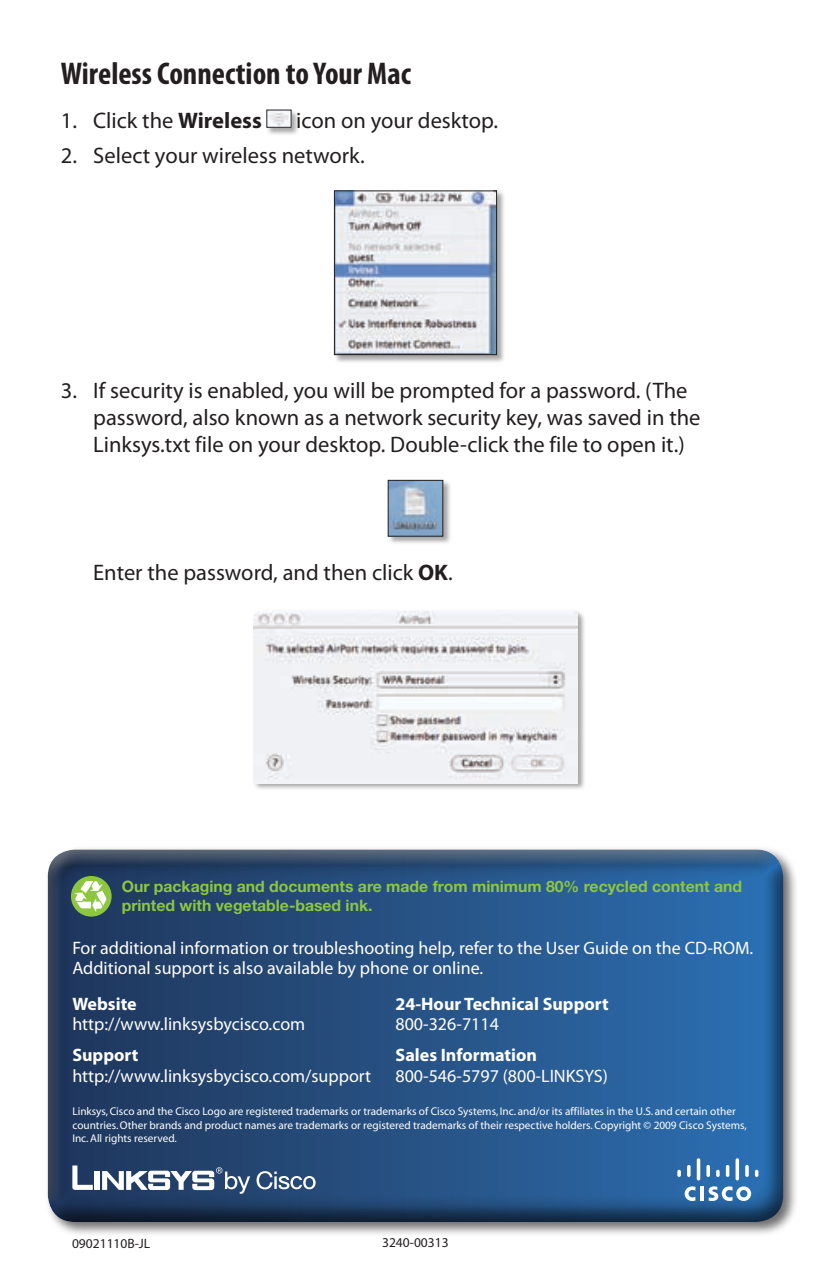
<style>
.page{position:relative;width:831px;height:1276px;background:#fff}
.page>*{position:absolute;margin:0;border:0;box-sizing:border-box;transform-origin:0 0}
.t1{font:700 condensed 31.5px "Myriad Pro";color:#231f20}
.t2{font:22.5px/27px "Myriad Pro";color:#231f20}
.t3{font:18px/20.2px "Myriad Pro";color:#fff}
.t4{font:700 18px "Myriad Pro";color:#fff}
.t5{font:700 15.75px/18.9px "Helvetica Neue";color:#8dc73f}
.t6{font:13.5px "Myriad Pro";color:#231f20}
.t7{font:11.25px/13.5px "Myriad";color:#fff}
.s1{font-weight:700}
</style>
<div class="page">
<div style="left:44px;top:846px;width:754px;height:390px;background:#231f20;opacity:.65"></div>
<div style="left:46px;top:848px;width:738px;height:363px;background:#fff;opacity:.75"></div>
<div style="left:46px;top:857px;width:738px;height:366px;background:#231f20;opacity:.75"></div>
<svg style="left:256px;top:1171px;width:59px;height:18px"></svg>
<div style="left:95px;top:1171px;width:5px;height:19px;background:#fff"></div>
<svg style="left:72px;top:1165px;width:21px;height:25px"></svg>
<svg style="left:102px;top:1167px;width:148px;height:27px"></svg>
<hr style="left:700px;top:1186px;width:3px;height:15px;background:#fff">
<svg style="left:684px;top:1186px;width:11px;height:15px"></svg>
<svg style="left:708px;top:1186px;width:42px;height:15px"></svg>
<svg style="left:677px;top:1170px;width:3px;height:7px"></svg>
<svg style="left:686px;top:1165px;width:4px;height:12px"></svg>
<svg style="left:696px;top:1158px;width:4px;height:22px"></svg>
<svg style="left:706px;top:1165px;width:3px;height:12px"></svg>
<svg style="left:716px;top:1170px;width:3px;height:7px"></svg>
<svg style="left:725px;top:1165px;width:4px;height:12px"></svg>
<hr style="left:735px;top:1158px;width:3px;height:22px;background:#fff;border-radius:2px">
<svg style="left:745px;top:1165px;width:3px;height:12px"></svg>
<svg style="left:754px;top:1170px;width:4px;height:7px"></svg>
<div style="left:71px;top:876px;width:41px;height:40px;background:#8dc73f;border-radius:50%"></div>
<svg style="left:74px;top:881px;width:33px;height:31px"></svg>
<div style="left:266px;top:109px;width:34px;height:27px;background:#231f20;opacity:.4"></div>
<img style="left:268px;top:112px;width:21px;height:14px">
<div style="left:266px;top:110px;width:25px;height:18px;border:1px solid #231f20"></div>
<div style="left:333px;top:190px;width:172px;height:173px;background:#231f20;opacity:.4"></div>
<img style="left:336px;top:193px;width:158px;height:160px">
<div style="left:334px;top:191px;width:162px;height:164px;border:1px solid #231f20"></div>
<div style="left:387px;top:479px;width:64px;height:66px;background:#231f20;opacity:.4"></div>
<img style="left:390px;top:482px;width:51px;height:52px">
<div style="left:388px;top:480px;width:55px;height:56px;border:1px solid #231f20"></div>
<div style="left:253px;top:609px;width:332px;height:181px;background:#231f20;opacity:.4"></div>
<img style="left:253px;top:612px;width:324px;height:172px">
<h1 class="t1" style="left:61px;top:54px;width:351px">Wireless Connection to Your Mac</h1>
<h2 class="t2" style="left:61px;top:106px;width:202px">1. Click the <span class="s1">Wireless</span></h2>
<h2 class="t2" style="left:296px;top:106px;width:203px">icon on your desktop.</h2>
<h2 class="t2" style="left:61px;top:141px;width:305px">2. Select your wireless network.</h2>
<h2 class="t2" style="left:93px;top:377px;width:608px;text-indent:-32px">3. If security is enabled, you will be prompted for a password. (The password, also known as a network security key, was saved in the<br>Linksys.txt file on your desktop. Double-click the file to open it.)</h2>
<h2 class="t2" style="left:93px;top:558px;width:361px">Enter the password, and then click <span class="s1">OK</span>.</h2>
<h3 class="t5" style="left:122px;top:876px;width:621px">Our packaging and documents are made from minimum 80% recycled content and printed with vegetable-based ink.</h3>
<h3 class="t3" style="left:72px;top:937px;width:682px">For additional information or troubleshooting help, refer to the User Guide on the CD-ROM.<br>Additional support is also available by phone or online.</h3>
<h3 class="t4" style="left:72px;top:992px;width:66px">Website</h3>
<h3 class="t3" style="left:72px;top:1013px;width:234px">http://www.linksysbycisco.com</h3>
<h3 class="t4" style="left:395px;top:992px;width:215px">24-Hour Technical Support</h3>
<h3 class="t3" style="left:395px;top:1013px;width:105px">800-326-7114</h3>
<h3 class="t4" style="left:395px;top:1043px;width:143px">Sales Information</h3>
<h3 class="t3" style="left:395px;top:1065px;width:214px">800-546-5797 (800-LINKSYS)</h3>
<p class="t7" style="left:72px;top:1105px;width:675px">Linksys, Cisco and the Cisco Logo are registered trademarks or trademarks of Cisco Systems, Inc. and/or its affiliates in the U.S. and certain other countries. Other brands and product names are trademarks or registered trademarks of their respective holders. Copyright © 2009 Cisco Systems,<br>Inc. All rights reserved.</p>
<h3 class="t4" style="left:72px;top:1043px;width:68px">Support</h3>
<h3 class="t3" style="left:72px;top:1065px;width:300px">http://www.linksysbycisco.com/support</h3>
<p class="t6" style="left:72px;top:1235px;width:80px">09021110B-JL</p>
<p class="t6" style="left:382px;top:1234px;width:68px">3240-00313</p>
</div>
